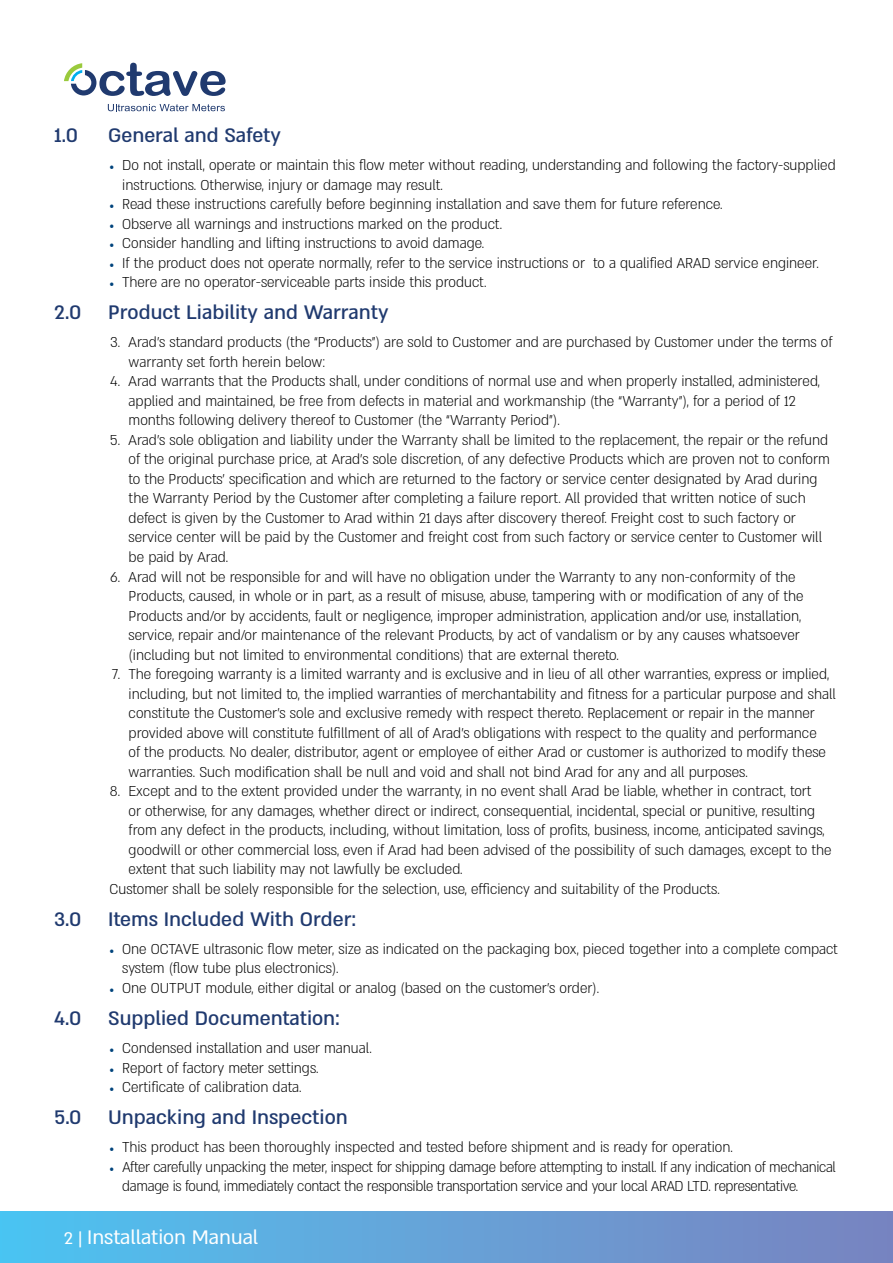
<style>
.page{position:relative;width:893px;height:1263px;background:#fff}
.page>*{position:absolute;margin:0;border:0;box-sizing:border-box;transform-origin:0 0}
.t1{font:500 22.5px "Almoni Neue DL4.0 AAA";color:#203a6f}
.t2{font:22.5px "Almoni Neue DL4.0 AAA";color:#fff}
.t3{font:300 16.5px/19.5px "Almoni Neue DL4.0 AAA";color:#000;scale:.95 1}
.t4{font:300 16.5px/19.5px "Almoni Neue DL4.0 AAA";color:#000;scale:.93 1}
.s1{font-family:"Almoni Neue DL4.0 AAA D Bold";font-weight:400;font-size:10.5px;color:#00447c}
.s2{font-size:19.5px}
</style>
<div class="page">
<svg style="left:64px;top:63px;width:162px;height:33px"></svg>
<svg style="left:108px;top:104px;width:117px;height:7px"></svg>
<div style="left:0;top:1212px;width:893px;height:51px;background:linear-gradient(to right,#4ec3f1,#7b82bf)"></div>
<h1 class="t1" style="left:54px;top:118px;width:25px">1.0</h1>
<h1 class="t1" style="left:108px;top:118px;width:174px">General and Safety</h1>
<p class="t3" style="left:122px;top:154px;width:753px;text-indent:-13px"><span class="s1">•</span> Do not install, operate or maintain this flow meter without reading, understanding and following the factory-supplied instructions. Otherwise, injury or damage may result.</p>
<p class="t3" style="left:110px;top:193px;width:647px"><span class="s1">•</span> Read these instructions carefully before beginning installation and save them for future reference.</p>
<p class="t3" style="left:110px;top:212px;width:415px"><span class="s1">•</span> Observe all warnings and instructions marked on the product.</p>
<p class="t3" style="left:110px;top:232px;width:396px"><span class="s1">•</span> Consider handling and lifting instructions to avoid damage.</p>
<p class="t3" style="left:110px;top:251px;width:748px"><span class="s1">•</span> If the product does not operate normally, refer to the service instructions or to a qualified ARAD service engineer.</p>
<p class="t3" style="left:110px;top:271px;width:398px"><span class="s1">•</span> There are no operator-serviceable parts inside this product.</p>
<h1 class="t1" style="left:54px;top:295px;width:336px">2.0 Product Liability and Warranty</h1>
<p class="t3" style="left:129px;top:331px;width:742px;text-indent:-18px">3. Arad’s standard products (the “Products”) are sold to Customer and are purchased by Customer under the terms of warranty set forth herein below:</p>
<p class="t3" style="left:129px;top:370px;width:729px;text-indent:-18px">4. Arad warrants that the Products shall, under conditions of normal use and when properly installed, administered, applied and maintained, be free from defects in material and workmanship (the “Warranty”), for a period of 12 months following delivery thereof to Customer (the “Warranty Period”).</p>
<p class="t3" style="left:129px;top:428px;width:739px;text-indent:-19px">5. Arad’s sole obligation and liability under the Warranty shall be limited to the replacement, the repair or the refund of the original purchase price, at Arad’s sole discretion, of any defective Products which are proven not to conform to the Products’ specification and which are returned to the factory or service center designated by Arad during the Warranty Period by the Customer after completing a failure report. All provided that written notice of such defect is given by the Customer to Arad within 21 days after discovery thereof. Freight cost to such factory or service center will be paid by the Customer and freight cost from such factory or service center to Customer will be paid by Arad.</p>
<p class="t3" style="left:129px;top:565px;width:712px;text-indent:-18px">6. Arad will not be responsible for and will have no obligation under the Warranty to any non-conformity of the Products, caused, in whole or in part, as a result of misuse, abuse, tampering with or modification of any of the Products and/or by accidents, fault or negligence, improper administration, application and/or use, installation, service, repair and/or maintenance of the relevant Products, by act of vandalism or by any causes whatsoever (including but not limited to environmental conditions) that are external thereto.</p>
<p class="t3" style="left:129px;top:663px;width:746px;text-indent:-17px">7. The foregoing warranty is a limited warranty and is exclusive and in lieu of all other warranties, express or implied, including, but not limited to, the implied warranties of merchantability and fitness for a particular purpose and shall constitute the Customer’s sole and exclusive remedy with respect thereto. Replacement or repair in the manner provided above will constitute fulfillment of all of Arad’s obligations with respect to the quality and performance<br>of the products. No dealer, distributor, agent or employee of either Arad or customer is authorized to modify these warranties. Such modification shall be null and void and shall not bind Arad for any and all purposes.</p>
<p class="t3" style="left:110px;top:780px;width:740px">8. Except and to the extent provided under the warranty, in no event shall Arad be liable, whether in contract, tort</p>
<p class="t3" style="left:129px;top:799px;width:724px">or otherwise, for any damages, whether direct or indirect, consequential, incidental, special or punitive, resulting</p>
<p class="t3" style="left:129px;top:819px;width:734px">from any defect in the products, including, without limitation, loss of profits, business, income, anticipated savings,</p>
<p class="t3" style="left:129px;top:838px;width:741px">goodwill or other commercial loss, even if Arad had been advised of the possibility of such damages, except to the</p>
<p class="t3" style="left:129px;top:858px;width:353px">extent that such liability may not lawfully be excluded.</p>
<p class="t3" style="left:110px;top:877px;width:644px">Customer shall be solely responsible for the selection, use, efficiency and suitability of the Products.</p>
<h1 class="t1" style="left:54px;top:901px;width:304px">3.0 Items Included With Order:</h1>
<p class="t3" style="left:122px;top:937px;width:755px;text-indent:-13px"><span class="s1">•</span> One OCTAVE ultrasonic flow meter, size as indicated on the packaging box, pieced together into a complete compact system (flow tube plus electronics).</p>
<p class="t3" style="left:110px;top:976px;width:517px"><span class="s1">•</span> One OUTPUT module, either digital or analog (based on the customer’s order).</p>
<h1 class="t1" style="left:54px;top:1001px;width:287px">4.0 Supplied Documentation:</h1>
<p class="t3" style="left:110px;top:1037px;width:277px"><span class="s1">•</span> Condensed installation and user manual.</p>
<p class="t3" style="left:110px;top:1056px;width:221px"><span class="s1">•</span> Report of factory meter settings.</p>
<p class="t3" style="left:110px;top:1075px;width:203px"><span class="s1">•</span> Certificate of calibration data.</p>
<h1 class="t1" style="left:54px;top:1100px;width:295px">5.0 Unpacking and Inspection</h1>
<p class="t3" style="left:110px;top:1136px;width:657px"><span class="s1">•</span> This product has been thoroughly inspected and tested before shipment and is ready for operation.</p>
<p class="t4" style="left:122px;top:1155px;width:769px;text-indent:-12px"><span class="s1">•</span> After carefully unpacking the meter, inspect for shipping damage before attempting to install. If any indication of mechanical damage is found, immediately contact the responsible transportation service and your local ARAD LTD. representative.</p>
<h1 class="t2" style="left:64px;top:1219px;width:196px"><span class="s2">2 |</span> Installation Manual</h1>
</div>
